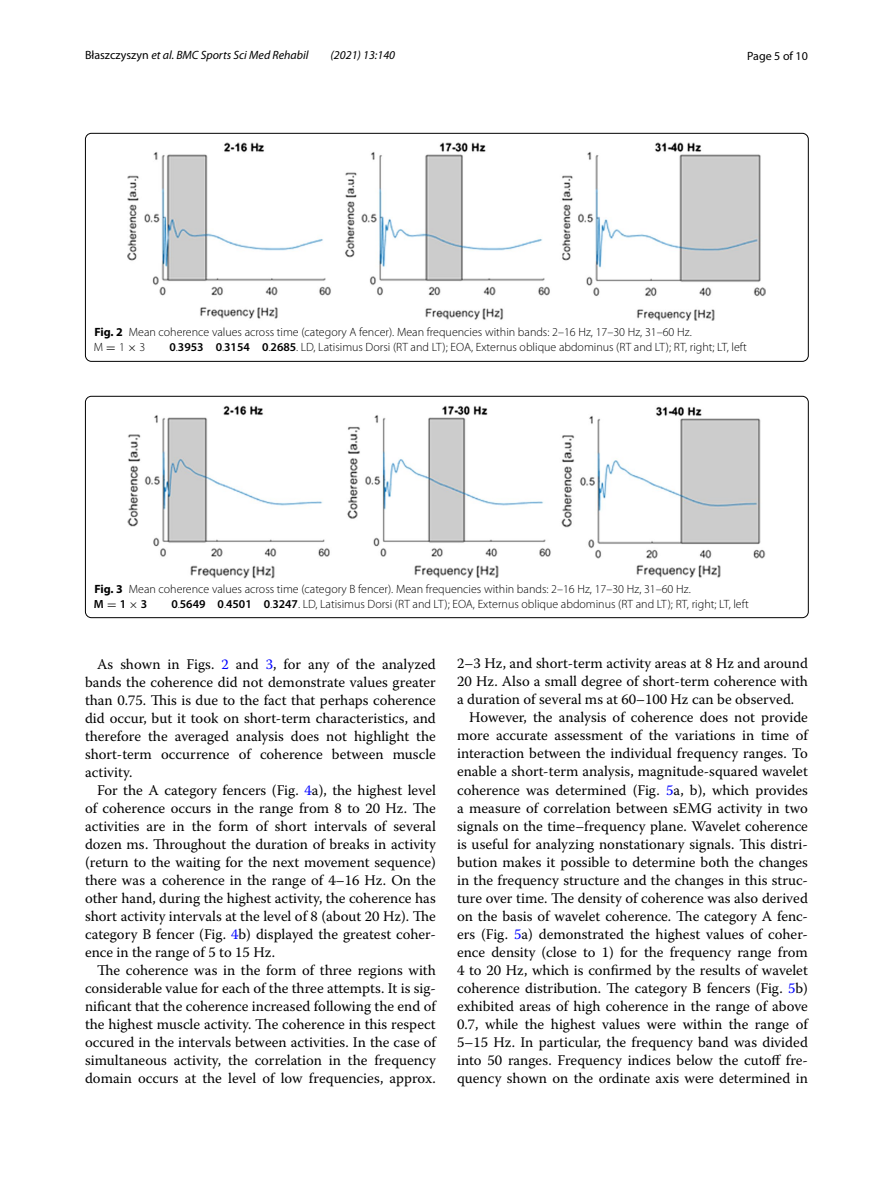
<style>
.page{position:relative;width:893px;height:1187px;background:#fff}
.page>*{position:absolute;margin:0;border:0;box-sizing:border-box;transform-origin:0 0}
.t1{font:14.7px/18px "Warnock Pro";color:#000;text-align:justify}
.t2{font:300 12px "Myriad Pro";color:#000}
.t3{font:italic 12px "Myriad Pro";color:#000}
.t4{font:12px "Myriad Pro";color:#000}
.t5{font:12px "Myriad Pro Light 3";color:#000}
.t6{font:12px "Myriad Pro Semibold 3";color:#000}
.s1{font-style:normal}
.s2{font-weight:700}
.s3{font-family:"MTSYN2"}
.s4{font-family:"Myriad Pro Semibold 2";font-weight:400}
.s5{font-family:"Myriad Pro Light 3";font-weight:400}
.s6{font-family:"MTSYN3"}
.s7{font-family:"Myriad Pro Semibold 3";font-weight:400}
.s8{font-family:"Myriad Pro Light 2";font-weight:400}
.s9{color:#00f}
</style>
<div class="page">
<img style="left:128px;top:142px;width:638px;height:179px">
<div style="left:85px;top:133px;width:723px;height:228px;border:1px solid #000;border-radius:6px"></div>
<img style="left:128px;top:405px;width:638px;height:173px">
<div style="left:85px;top:396px;width:723px;height:221px;border:1px solid #000;border-radius:6px"></div>
<p class="t3" style="left:85px;top:48px;width:225px"><span class="s1">Błaszczyszyn</span> et al. BMC Sports Sci Med Rehabil</p>
<p class="t3" style="left:331px;top:48px;width:66px">(2021) 13:140</p>
<p class="t4" style="left:747px;top:48px;width:62px">Page 5 of 10</p>
<p class="t2" style="left:94px;top:325px;width:599px"><span class="s2">Fig. 2</span> Mean coherence values across time (category A fencer). Mean frequencies within bands: 2–16 Hz, 17–30 Hz, 31–60 Hz.</p>
<p class="t5" style="left:94px;top:340px;width:53px">M<span class="s3">=</span>1<span class="s3">×</span>3</p>
<p class="t2" style="left:169px;top:340px;width:579px"><span class="s4">0</span><span class="s5">.</span><span class="s4">3953 0</span><span class="s5">.</span><span class="s4">3154 0</span><span class="s5">.</span><span class="s4">2685</span>. LD, Latisimus Dorsi (RT and LT); EOA, Externus oblique abdominus (RT and LT); RT, right; LT, left</p>
<p class="t2" style="left:94px;top:582px;width:598px"><span class="s2">Fig. 3</span> Mean coherence values across time (category B fencer). Mean frequencies within bands: 2–16 Hz, 17–30 Hz, 31–60 Hz.</p>
<p class="t6" style="left:94px;top:597px;width:55px">M<span class="s6">=</span>1<span class="s6">×</span>3</p>
<p class="t2" style="left:171px;top:597px;width:579px"><span class="s7">0</span><span class="s8">.</span><span class="s7">5649 0</span><span class="s8">.</span><span class="s7">4501 0</span><span class="s8">.</span><span class="s7">3247</span>. LD, Latisimus Dorsi (RT and LT); EOA, Externus oblique abdominus (RT and LT); RT, right; LT, left</p>
<p class="t1" style="left:85px;top:654px;width:352px;text-indent:12px">As shown in Figs. <span class="s9">2</span> and <span class="s9">3</span>, for any of the analyzed bands the coherence did not demonstrate values greater than 0.75. This is due to the fact that perhaps coherence did occur, but it took on short-term characteristics, and therefore the averaged analysis does not highlight the short-term occurrence of coherence between muscle activity.</p>
<p class="t1" style="left:85px;top:780px;width:352px;text-indent:12px">For the A category fencers (Fig. <span class="s9">4</span>a), the highest level of coherence occurs in the range from 8 to 20 Hz. The activities are in the form of short intervals of several dozen ms. Throughout the duration of breaks in activity (return to the waiting for the next movement sequence) there was a coherence in the range of 4–16 Hz. On the other hand, during the highest activity, the coherence has short activity intervals at the level of 8 (about 20 Hz). The category B fencer (Fig. <span class="s9">4</span>b) displayed the greatest coher&shy;ence in the range of 5 to 15 Hz.</p>
<p class="t1" style="left:85px;top:960px;width:352px;text-indent:12px">The coherence was in the form of three regions with considerable value for each of the three attempts. It is sig&shy;nificant that the coherence increased following the end of the highest muscle activity. The coherence in this respect occured in the intervals between activities. In the case of simultaneous activity, the correlation in the frequency domain occurs at the level of low frequencies, approx.</p>
<p class="t1" style="left:457px;top:654px;width:352px">2–3 Hz, and short-term activity areas at 8 Hz and around</p>
<p class="t1" style="left:457px;top:672px;width:352px">20 Hz. Also a small degree of short-term coherence with</p>
<p class="t1" style="left:457px;top:690px;width:339px">a duration of several ms at 60–100 Hz can be observed.</p>
<p class="t1" style="left:469px;top:708px;width:340px">However, the analysis of coherence does not provide</p>
<p class="t1" style="left:457px;top:726px;width:352px">more accurate assessment of the variations in time of</p>
<p class="t1" style="left:457px;top:744px;width:352px">interaction between the individual frequency ranges. To</p>
<p class="t1" style="left:457px;top:762px;width:352px">enable a short-term analysis, magnitude-squared wavelet</p>
<p class="t1" style="left:457px;top:780px;width:352px">coherence was determined (Fig. <span class="s9">5</span>a, b), which provides</p>
<p class="t1" style="left:457px;top:798px;width:352px">a measure of correlation between sEMG activity in two</p>
<p class="t1" style="left:457px;top:816px;width:352px">signals on the time–frequency plane. Wavelet coherence</p>
<p class="t1" style="left:457px;top:834px;width:352px">is useful for analyzing nonstationary signals. This distri-</p>
<p class="t1" style="left:457px;top:852px;width:352px">bution makes it possible to determine both the changes</p>
<p class="t1" style="left:457px;top:870px;width:352px">in the frequency structure and the changes in this struc-</p>
<p class="t1" style="left:457px;top:888px;width:352px">ture over time. The density of coherence was also derived</p>
<p class="t1" style="left:457px;top:906px;width:352px">on the basis of wavelet coherence. The category A fenc-</p>
<p class="t1" style="left:457px;top:924px;width:352px">ers (Fig. <span class="s9">5</span>a) demonstrated the highest values of coher-</p>
<p class="t1" style="left:457px;top:942px;width:352px">ence density (close to 1) for the frequency range from</p>
<p class="t1" style="left:457px;top:960px;width:352px">4 to 20 Hz, which is confirmed by the results of wavelet</p>
<p class="t1" style="left:457px;top:978px;width:352px">coherence distribution. The category B fencers (Fig. <span class="s9">5</span>b)</p>
<p class="t1" style="left:457px;top:996px;width:352px">exhibited areas of high coherence in the range of above</p>
<p class="t1" style="left:457px;top:1014px;width:352px">0.7, while the highest values were within the range of</p>
<p class="t1" style="left:457px;top:1032px;width:352px">5–15 Hz. In particular, the frequency band was divided</p>
<p class="t1" style="left:457px;top:1050px;width:352px">into 50 ranges. Frequency indices below the cutoff fre-</p>
<p class="t1" style="left:457px;top:1068px;width:352px">quency shown on the ordinate axis were determined in</p>
</div>
